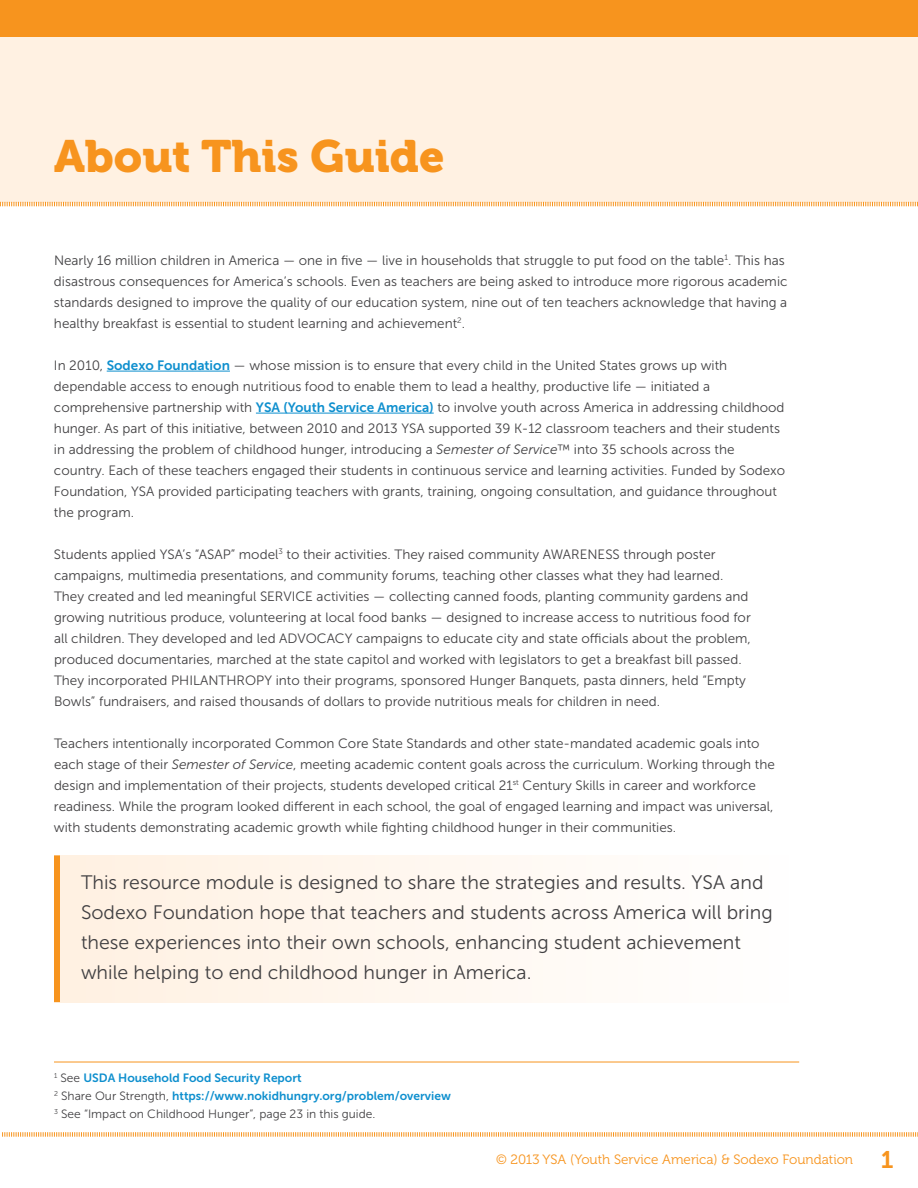
<style>
.page{position:relative;width:918px;height:1188px;background:#fff}
.page>*{position:absolute;margin:0;border:0;box-sizing:border-box;transform-origin:0 0}
.t1{font:45px "Museo 900";color:#f7941e}
.t2{font:19.5px/30px "Museo Sans 300";color:#414042}
.t3{font:13.5px/21px "Museo Sans 300";color:#414042}
.t4{font:13.5px "Museo 300";color:#f7941e}
.t5{font:12px/18px "Museo Sans 700";color:#0e8fce}
.t6{font:12px "Museo Sans 300";color:#414042}
.s1{font-family:"Museo Sans 700";color:#0e8fce}
.s2{font-style:italic}
.s3{font-family:"Museo Sans 300";color:#414042}
.s4{font-family:"Museo 700";font-size:24px}
</style>
<div class="page">
<svg style="left:2px;top:1132px;width:916px;height:5px"></svg>
<div style="left:60px;top:855px;width:728px;height:147px;background:linear-gradient(to right,#fff1e2,#fffefe)"></div>
<div style="left:54px;top:855px;width:6px;height:147px;background:#f7941e"></div>
<div style="left:0;top:14px;width:918px;height:189px;background:#fff1e2"></div>
<div style="left:0;top:0;width:918px;height:37px;background:#f7941e"></div>
<svg style="left:0;top:201px;width:918px;height:6px"></svg>
<hr style="left:107px;top:371px;width:123px;height:1px;background:#0e8fce">
<hr style="left:256px;top:413px;width:178px;height:1px;background:#0e8fce">
<hr style="left:54px;top:1062px;width:745px;height:1px;background:#f7941e">
<h1 class="t1" style="left:54px;top:131px;width:392px">About This Guide</h1>
<p class="t3" style="left:54px;top:250px;width:735px">Nearly 16 million children in America — one in five — live in households that struggle to put food on the table<sup>1</sup>. This has disastrous consequences for America’s schools. Even as teachers are being asked to introduce more rigorous academic standards designed to improve the quality of our education system, nine out of ten teachers acknowledge that having a healthy breakfast is essential to student learning and achievement<sup>2</sup>.</p>
<p class="t3" style="left:54px;top:355px;width:733px">I n 2010, <span class="s1">Sodexo Foundation</span> — whose mission is to ensure that every child in the U nited States grows up with dependable access to enough nutritious food to enable them to lead a healthy, productive life — initiated a comprehensive partnership with <span class="s1">YSA (Youth Service America)</span> to involve youth across America in addressing childhood hunger. As part of this initiative, between 2010 and 2013 YSA supported 39 K-12 classroom teachers and their students in addressing the problem of childhood hunger, introducing a <span class="s2">Semester of Service</span>™ into 35 schools across the country. Each of these teachers engaged their students in continuous service and learning activities. Funded by Sodexo Foundation, YSA provided participating teachers with grants, training, ongoing consultation, and guidance throughout the program.</p>
<p class="t3" style="left:54px;top:544px;width:552px">Students applied YSA’s “ASAP” model<sup>3</sup> to their activities. They raised community AWARE NESS</p>
<p class="t3" style="left:54px;top:544px;width:671px;text-indent:569px">through poster campaigns, multimedia presentations, and community forums, teaching other classes what they had learned.<br>They created and led meaningful SERVICE</p>
<p class="t3" style="left:54px;top:586px;width:698px;text-indent:263px">activities — collecting canned foods, planting community gardens and growing nutritious produce, volunteering at local food banks — designed to increase access to nutritious food for all children. They developed and led ADVOCACY campaigns to educate city and state officials about the problem, produced documentaries, marched at the state capitol and worked with legislators to get a breakfast bill passed.<br>They incorporated PHI LANTHRO</p>
<p class="t3" style="left:54px;top:670px;width:694px;text-indent:202px">PY into their programs, sponsored H unger Banquets, pasta dinners, held “Empty<br>Bowls” fundraisers, and raised thousands of dollars to provide nutritious meals for children in need.</p>
<p class="t3" style="left:54px;top:733px;width:722px">Teachers intentionally incorporated Common Core State Standards and other state-mandated academic goals into each stage of their <span class="s2">Semester of Service</span>, meeting academic content goals across the curriculum. Working through the design and implementation of their projects, students developed critical 21<sup>st</sup> Century Skills in career and workforce readiness. While the program looked different in each school, the goal of engaged learning and impact was universal, with students demonstrating academic growth while fighting childhood hunger in their communities.</p>
<p class="t2" style="left:81px;top:868px;width:693px">This resource module is designed to share the strategies and results. YSA and Sodexo Foundation hope that teachers and students across America will bring these experiences into their own schools, enhancing student achievement while helping to end childhood hunger in America.</p>
<p class="t5" style="left:54px;top:1068px;width:398px"><sup>1</sup> <span class="s3">See</span> USDA Household Food Security Report<br><sup>2</sup> <span class="s3">Share Our Strength,</span> https://www.nokidhungry.org/problem/overview</p>
<p class="t6" style="left:54px;top:1107px;width:323px"><sup>3</sup> See “I mpact on Childhood H unger”, page 23 in this guide.</p>
<p class="t4" style="left:496px;top:1153px;width:399px">© 2013 YSA (Youth Service America) &amp; Sodexo Foundation <span class="s4">1</span></p>
</div>
